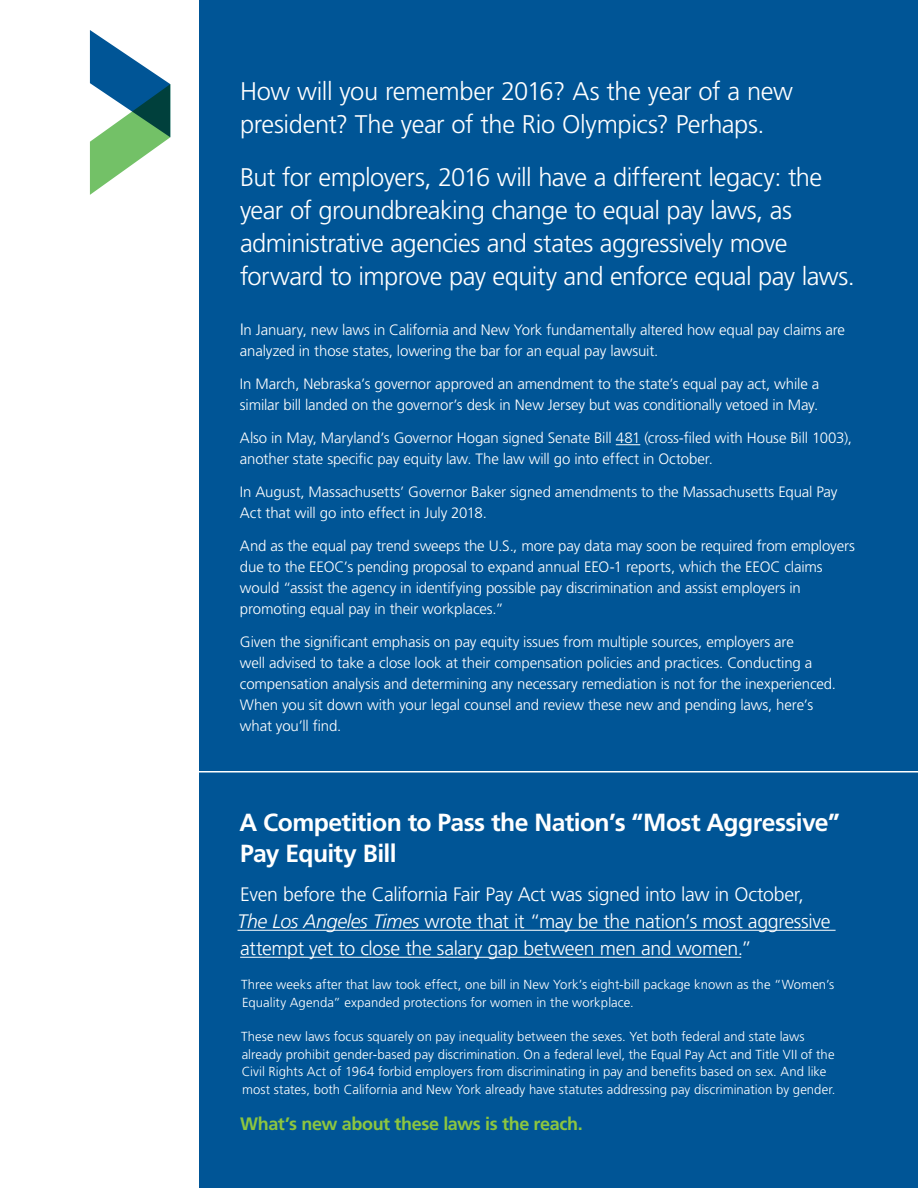
<style>
.page{position:relative;width:918px;height:1188px;background:#fff}
.page>*{position:absolute;margin:0;border:0;box-sizing:border-box;transform-origin:0 0}
.t1{font:300 25.5px/33px "Frutiger LT Std";letter-spacing:-.02em;color:#fff}
.t2{font:700 24.75px/31.5px "Frutiger LT Std";letter-spacing:-.025em;color:#fff}
.t3{font:300 19.5px/27px "Frutiger LT Std";letter-spacing:-.02em;color:#fff}
.t4{font:700 18px "Frutiger LT Std";letter-spacing:-.02em;color:#8dc63f}
.t5{font:300 15px/21px "Frutiger LT Std";letter-spacing:-.01em;color:#fff}
.t6{font:300 13.2px/17.7px "Frutiger LT Std";letter-spacing:.005em;color:#fff}
.s1{font-size:16.5px}
.s2{font-style:italic}
</style>
<div class="page">
<div style="left:200px;top:0;width:718px;height:1188px;background:#005596"></div>
<svg style="left:90px;top:30px;width:80px;height:165px"></svg>
<hr style="left:140px;top:771px;width:778px;height:1px;background:#fff">
<svg style="left:616px;top:444px;width:24px;height:1px"></svg>
<hr style="left:238px;top:930px;width:598px;height:1px;background:#fff">
<hr style="left:240px;top:957px;width:501px;height:1px;background:#fff">
<h1 class="t1" style="left:240px;top:75px;width:555px">How will you remember 2016? As the year of a new president? The year of the Rio Olympics? Perhaps.</h1>
<h1 class="t1" style="left:240px;top:161px;width:617px">But for employers, 2016 will have a different legacy: the year of groundbreaking change to equal pay laws, as administrative agencies and states aggressively move forward to improve pay equity and enforce equal pay laws.</h1>
<p class="t5" style="left:240px;top:320px;width:607px"><span class="s1">I</span>n January, new laws in California and New York fundamentally altered how equal pay claims are analyzed in those states, lowering the bar for an equal pay lawsuit.</p>
<p class="t5" style="left:240px;top:374px;width:581px">In March, Nebraska’s governor approved an amendment to the state’s equal pay act, while a similar bill landed on the governor’s desk in New Jersey but was conditionally vetoed in May.</p>
<p class="t5" style="left:240px;top:428px;width:613px">Also in May, Maryland’s Governor Hogan signed Senate Bill 481 (cross-filed with House Bill 1003), another state specific pay equity law. The law will go into effect in October.</p>
<p class="t5" style="left:240px;top:482px;width:599px">In August, Massachusetts’ Governor Baker signed amendments to the Massachusetts Equal Pay<br>Act that will go into effect in July 2018.</p>
<p class="t5" style="left:240px;top:536px;width:617px">And as the equal pay trend sweeps the U.S., more pay data may soon be required from employers due to the EEOC’s pending proposal to expand annual EEO-1 reports, which the EEOC claims would “assist the agency in identifying possible pay discrimination and assist employers in promoting equal pay in their workplaces.”</p>
<p class="t5" style="left:240px;top:632px;width:598px">Given the significant emphasis on pay equity issues from multiple sources, employers are<br>well advised to take a close look at their compensation policies and practices. Conducting a compensation analysis and determining any necessary remediation is not for the inexperienced.<br>When you sit down with your legal counsel and review these new and pending laws, here’s what you’ll find.</p>
<h2 class="t2" style="left:239px;top:807px;width:602px">A Competition to Pass the Nation’s “Most Aggressive”<br>Pay Equity Bill</h2>
<h3 class="t3" style="left:238px;top:881px;width:594px">Even before the California Fair Pay Act was signed into law in October,<br><span class="s2">The Los Angeles Times</span> wrote that it “may be the nation’s most aggressive attempt yet to close the salary gap between men and women.”</h3>
<p class="t6" style="left:241px;top:976px;width:595px">Three weeks after that law took effect, one bill in New York’s eight-bill package known as the “Women’s<br>Equality Agenda” expanded protections for women in the workplace.</p>
<p class="t6" style="left:241px;top:1028px;width:596px">These new laws focus squarely on pay inequality between the sexes. Yet both federal and state laws already prohibit gender-based pay discrimination. On a federal level, the Equal Pay Act and Title VII of the Civil Rights Act of 1964 forbid employers from discriminating in pay and benefits based on sex. And like most states, both California and New York already have statutes addressing pay discrimination by gender.</p>
<p class="t4" style="left:240px;top:1113px;width:344px">What’s new about these laws is the reach.</p>
</div>
